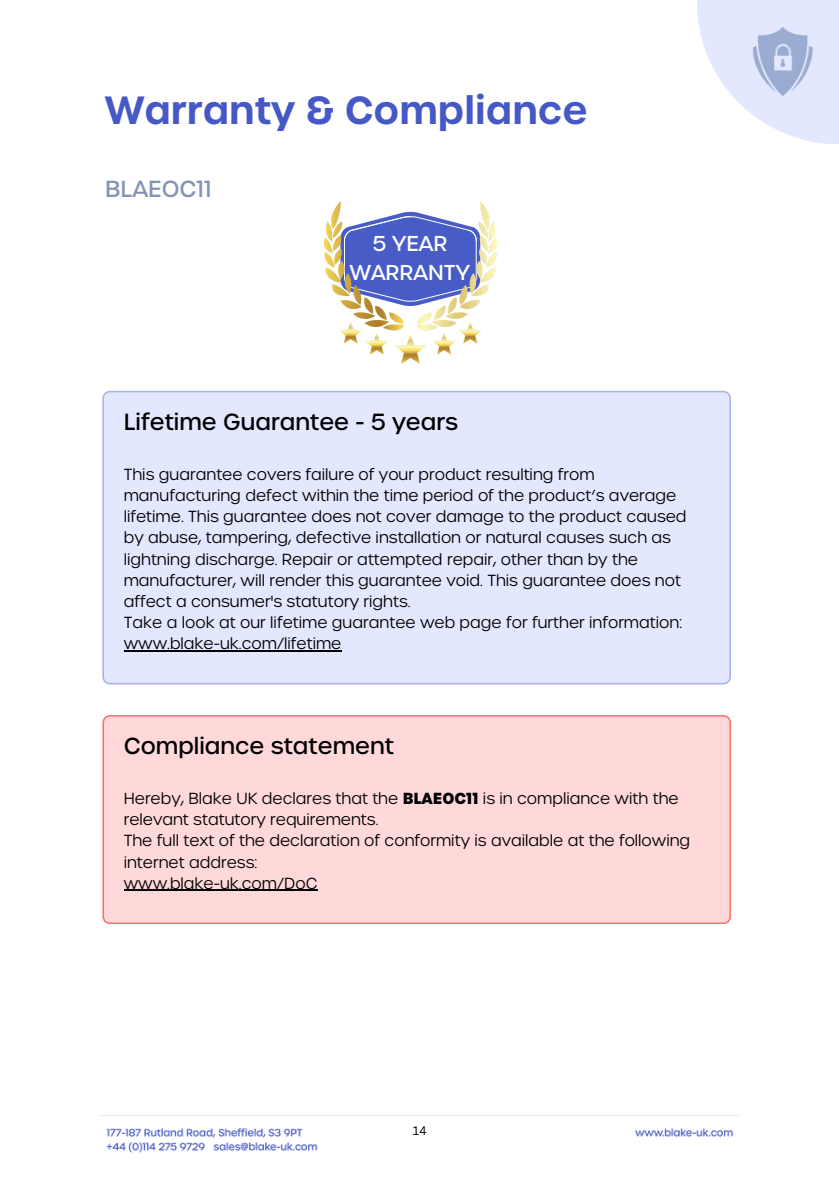
<style>
.page{position:relative;width:839px;height:1191px;background:#fff}
.page>*{position:absolute;margin:0;border:0;box-sizing:border-box;transform-origin:0 0}
.t1{font:600 38px "Urbane";color:#4558c5}
.t2{font:500 22.6px "Urbane";color:#000}
.t3{font:500 22.6px "Urbane";color:#8494b3}
.t4{font:500 20.8px "Urbane";color:#fff}
.t5{font:300 15.4px/21.2px "Urbane";color:#000}
.t6{font:12px "Canva Sans";color:#000}
.s1{font-weight:700}
</style>
<div class="page">
<img style="left:99px;top:201px;width:641px;height:952px">
<svg style="left:697px;top:0;width:141px;height:144px;fill:#e4e8ff"></svg>
<img style="left:730px;top:13px;width:104px;height:96px">
<div style="left:102px;top:391px;width:628px;height:293px;background:#e4e8ff"></div>
<div style="left:102px;top:715px;width:628px;height:209px;background:#ffd9d9"></div>
<img style="left:324px;top:202px;width:172px;height:161px">
<hr style="left:124px;top:650px;width:217px;height:1px;background:#000">
<hr style="left:124px;top:890px;width:193px;height:1px;background:#000">
<p class="t1" style="left:105px;top:86px;width:484px">Warranty &amp; Compliance</p>
<p class="t3" style="left:105px;top:174px;width:108px">BLAEOC11</p>
<p class="t4" style="left:372px;top:230px;width:76px">5 YEAR</p>
<p class="t4" style="left:350px;top:259px;width:121px">WARRANTY</p>
<p class="t2" style="left:124px;top:407px;width:336px">Lifetime Guarantee - 5 years</p>
<p class="t5" style="left:124px;top:463px;width:564px">This guarantee covers failure of your product resulting from manufacturing defect within the time period of the product’s average lifetime. This guarantee does not cover damage to the product caused by abuse, tampering, defective installation or natural causes such as lightning discharge. Repair or attempted repair, other than by the manufacturer, will render this guarantee void. This guarantee does not affect a consumer's statutory rights.</p>
<p class="t5" style="left:124px;top:611px;width:559px">Take a look at our lifetime guarantee web page for further information: www.blake-uk.com/lifetime</p>
<p class="t2" style="left:124px;top:731px;width:271px">Compliance statement</p>
<p class="t5" style="left:124px;top:787px;width:556px">Hereby, Blake UK declares that the <span class="s1">BLAEOC11</span> is in compliance with the relevant statutory requirements.</p>
<p class="t5" style="left:124px;top:829px;width:568px">The full text of the declaration of conformity is available at the following internet address:</p>
<p class="t5" style="left:124px;top:872px;width:195px">www.blake-uk.com/DoC</p>
<p class="t6" style="left:413px;top:1123px;width:15px">14</p>
</div>
